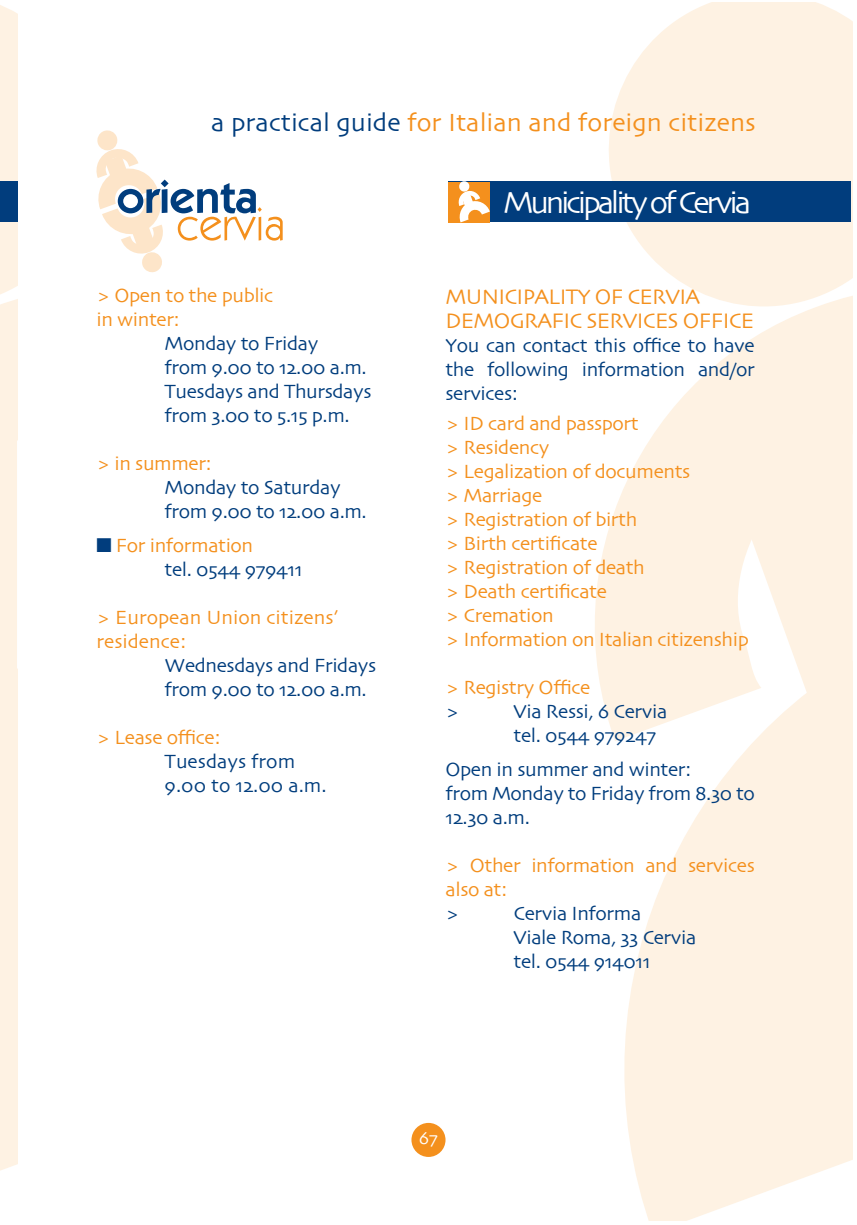
<style>
.page{position:relative;width:857px;height:1225px;background:#fff}
.page>*{position:absolute;margin:0;border:0;box-sizing:border-box;transform-origin:0 0}
.t1{font:32px "Skia";letter-spacing:-.1em;color:#fff}
.t2{font:26px "Skia";color:#f4901d}
.t3{font:22px/24px "Skia";letter-spacing:-.03em;color:#f4901d}
.t4{font:20px/24px "Skia";letter-spacing:-.02em;color:#013d7d}
.t5{font:20px/24px "Skia";letter-spacing:-.02em;color:#f4901d}
.t6{font:20px/24px "Skia";color:#f4901d}
.t7{font:20px/24px "Skia";color:#013d7d}
.t8{font:18px "Skia";color:#fff}
.s1{color:#013d7d}
</style>
<div class="page">
<div style="left:0;top:5px;width:17px;height:1166px;background:#fef2e3"></div>
<div style="left:0;top:181px;width:17px;height:41px;background:#013d7d"></div>
<svg style="left:609px;top:3px;width:243px;height:239px;background:#fdf3e5"></svg>
<svg style="left:608px;top:242px;width:244px;height:289px;fill:#fef2e3"></svg>
<div style="left:721px;top:408px;width:131px;height:123px;background:#fef2e3"></div>
<svg style="left:595px;top:531px;width:257px;height:689px;fill:#fef2e3"></svg>
<svg style="left:96px;top:130px;width:186px;height:143px"></svg>
<div style="left:411px;top:1123px;width:34px;height:34px;background:#f4901d;border-radius:50%"></div>
<div style="left:448px;top:181px;width:402px;height:41px;background:#013d7d"></div>
<div style="left:448px;top:181px;width:41px;height:41px;background:#f4901d"></div>
<svg style="left:457px;top:181px;width:32px;height:41px"></svg>
<h2 class="t2" style="left:211px;top:107px;width:545px"><span class="s1">a practical guide</span> for Italian and foreign citizens</h2>
<p class="t5" style="left:96px;top:285px;width:178px">&gt; Open to the public in winter:</p>
<p class="t4" style="left:164px;top:333px;width:208px">Monday to Friday<br>from 9.00 to 12.00 a.m.<br>Tuesdays and Thursdays from 3.00 to 5.15 p.m.</p>
<p class="t5" style="left:96px;top:453px;width:117px">&gt; in summer:</p>
<p class="t4" style="left:164px;top:477px;width:203px">Monday to Saturday from 9.00 to 12.00 a.m.</p>
<p class="t5" style="left:164px;top:535px;width:139px;text-indent:-68px"><span class="s1">■</span> For information<br><span class="s1">tel. 0544 979411</span></p>
<p class="t6" style="left:96px;top:607px;width:243px">&gt; European Union citizens’ residence:</p>
<p class="t4" style="left:164px;top:655px;width:213px">Wednesdays and Fridays from 9.00 to 12.00 a.m.</p>
<p class="t5" style="left:96px;top:727px;width:126px">&gt; Lease office:</p>
<p class="t7" style="left:164px;top:751px;width:163px">Tuesdays from<br>9.00 to 12.00 a.m.</p>
<h1 class="t1" style="left:503px;top:183px;width:249px">Municipality of Cervia</h1>
<p class="t3" style="left:445px;top:286px;width:310px">MUNICIPALITY OF CERVIA<br>DEMOGRAFIC SERVICES OFFICE</p>
<p class="t4" style="left:445px;top:334px;width:311px;text-align:justify">You can contact this office to have the following information and/or services:</p>
<p class="t5" style="left:445px;top:412px;width:304px">&gt; ID card and passport<br>&gt; Residency<br>&gt; Legalization of documents<br>&gt; Marriage<br>&gt; Registration of birth<br>&gt; Birth certificate<br>&gt; Registration of death<br>&gt; Death certificate<br>&gt; Cremation<br>&gt; Information on Italian citizenship</p>
<p class="t5" style="left:445px;top:676px;width:146px">&gt; Registry Office</p>
<p class="t4" style="left:445px;top:700px;width:15px">&gt;</p>
<p class="t4" style="left:513px;top:700px;width:155px">Via Ressi, 6 Cervia tel. 0544 979247</p>
<p class="t4" style="left:445px;top:758px;width:310px">Open in summer and winter:<br>from Monday to Friday from 8.30 to<br>12.30 a.m.</p>
<p class="t5" style="left:445px;top:854px;width:310px">&gt; Other information and services also at:</p>
<p class="t4" style="left:445px;top:902px;width:15px">&gt;</p>
<p class="t4" style="left:513px;top:902px;width:184px">Cervia Informa<br>Viale Roma, 33 Cervia tel. 0544 914011</p>
<p class="t8" style="left:418px;top:1127px;width:21px">67</p>
</div>
